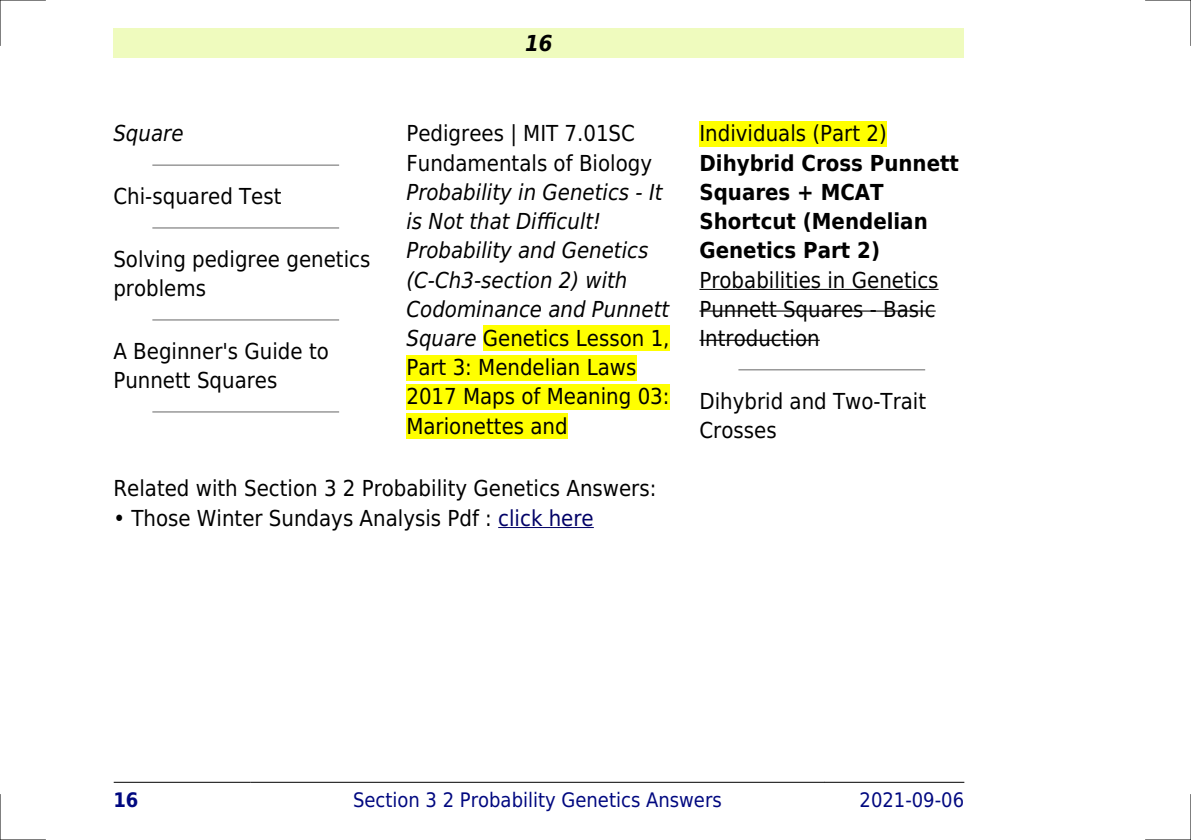
<style>
.page{position:relative;width:1191px;height:840px;background:#fff}
.page>*{position:absolute;margin:0;border:0;box-sizing:border-box;transform-origin:0 0}
.t1{font:22px/29.2px "DejaVu Sans Condensed";color:#000}
.t2{font:italic 22px/29.2px "DejaVu Sans Condensed";color:#000}
.t3{font:700 22px/29.2px "DejaVu Sans Condensed";color:#000}
.t4{font:italic 700 22px "DejaVu Sans Condensed";color:#000}
.t5{font:20px "DejaVu Sans Condensed";color:#000880}
.t6{font:700 20px "DejaVu Sans Condensed";color:#000880}
.s1{font-style:normal}
.s2{color:#006}
</style>
<div class="page">
<div style="left:113px;top:28px;width:851px;height:30px;background:#effbbe"></div>
<hr style="left:114px;top:781px;width:136px;height:1px;background:#000">
<hr style="left:251px;top:781px;width:573px;height:1px;background:#000">
<hr style="left:824px;top:781px;width:140px;height:1px;background:#000">
<hr style="left:153px;top:164px;width:185px;height:2px;background:#999">
<hr style="left:153px;top:227px;width:185px;height:1px;background:#999">
<hr style="left:153px;top:319px;width:185px;height:1px;background:#999">
<hr style="left:153px;top:411px;width:185px;height:1px;background:#999">
<div style="left:483px;top:325px;width:186px;height:26px;background:#ff0"></div>
<div style="left:406px;top:354px;width:230px;height:26px;background:#ff0"></div>
<div style="left:406px;top:384px;width:263px;height:25px;background:#ff0"></div>
<div style="left:406px;top:413px;width:162px;height:25px;background:#ff0"></div>
<div style="left:699px;top:121px;width:187px;height:25px;background:#ff0"></div>
<hr style="left:699px;top:289px;width:239px;height:1px;background:#000">
<hr style="left:699px;top:310px;width:236px;height:1px;background:#000">
<hr style="left:699px;top:339px;width:120px;height:1px;background:#000">
<hr style="left:739px;top:369px;width:185px;height:1px;background:#999">
<hr style="left:498px;top:526px;width:96px;height:1px;background:#006">
<hr style="left:0;top:0;width:45px;height:1px;background:#000">
<hr style="left:1145px;top:0;width:46px;height:1px;background:#000">
<hr style="left:0;top:839px;width:45px;height:1px;background:#000">
<hr style="left:1145px;top:839px;width:46px;height:1px;background:#000">
<hr style="left:0;top:0;width:1px;height:45px;background:#000">
<hr style="left:0;top:794px;width:1px;height:45px;background:#000">
<hr style="left:1190px;top:0;width:1px;height:45px;background:#000">
<hr style="left:1190px;top:794px;width:1px;height:45px;background:#000">
<p class="t2" style="left:113px;top:119px;width:72px">Square</p>
<p class="t1" style="left:113px;top:182px;width:170px">Chi-squared Test</p>
<p class="t1" style="left:113px;top:244px;width:258px">Solving pedigree genetics problems</p>
<p class="t1" style="left:113px;top:336px;width:217px">A Beginner's Guide to<br>Punnett Squares</p>
<p class="t4" style="left:525px;top:30px;width:29px">16</p>
<p class="t1" style="left:406px;top:119px;width:247px">Pedigrees | MIT 7.01SC<br>Fundamentals of Biology</p>
<p class="t2" style="left:406px;top:177px;width:265px">Probability in Genetics - It is Not that Difficult!<br>Probability and Genetics (C-Ch3-section 2) with<br>Codominance and Punnett<br>Square <span class="s1">Genetics Lesson 1,<br>Part 3: Mendelian Laws<br>2017 Maps of Meaning 03:<br>Marionettes and</span></p>
<p class="t1" style="left:131px;top:474px;width:526px;text-indent:-18px">Related with Section 3 2 Probability Genetics Answers:<br>Those Winter Sundays Analysis Pdf : <span class="s2">click here</span></p>
<p class="t1" style="left:699px;top:119px;width:189px">Individuals (Part 2)</p>
<p class="t3" style="left:699px;top:148px;width:261px">Dihybrid Cross Punnett<br>Squares + MCAT<br>Shortcut (Mendelian<br>Genetics Part 2)</p>
<p class="t1" style="left:699px;top:265px;width:241px">Probabilities in Genetics<br>Punnett Squares - Basic<br>Introduction</p>
<p class="t1" style="left:699px;top:386px;width:228px">Dihybrid and Two-Trait<br>Crosses</p>
<p class="t6" style="left:113px;top:787px;width:27px">16</p>
<p class="t5" style="left:353px;top:787px;width:370px">Section 3 2 Probability Genetics Answers</p>
<p class="t5" style="left:859px;top:787px;width:106px">2021-09-06</p>
</div>
